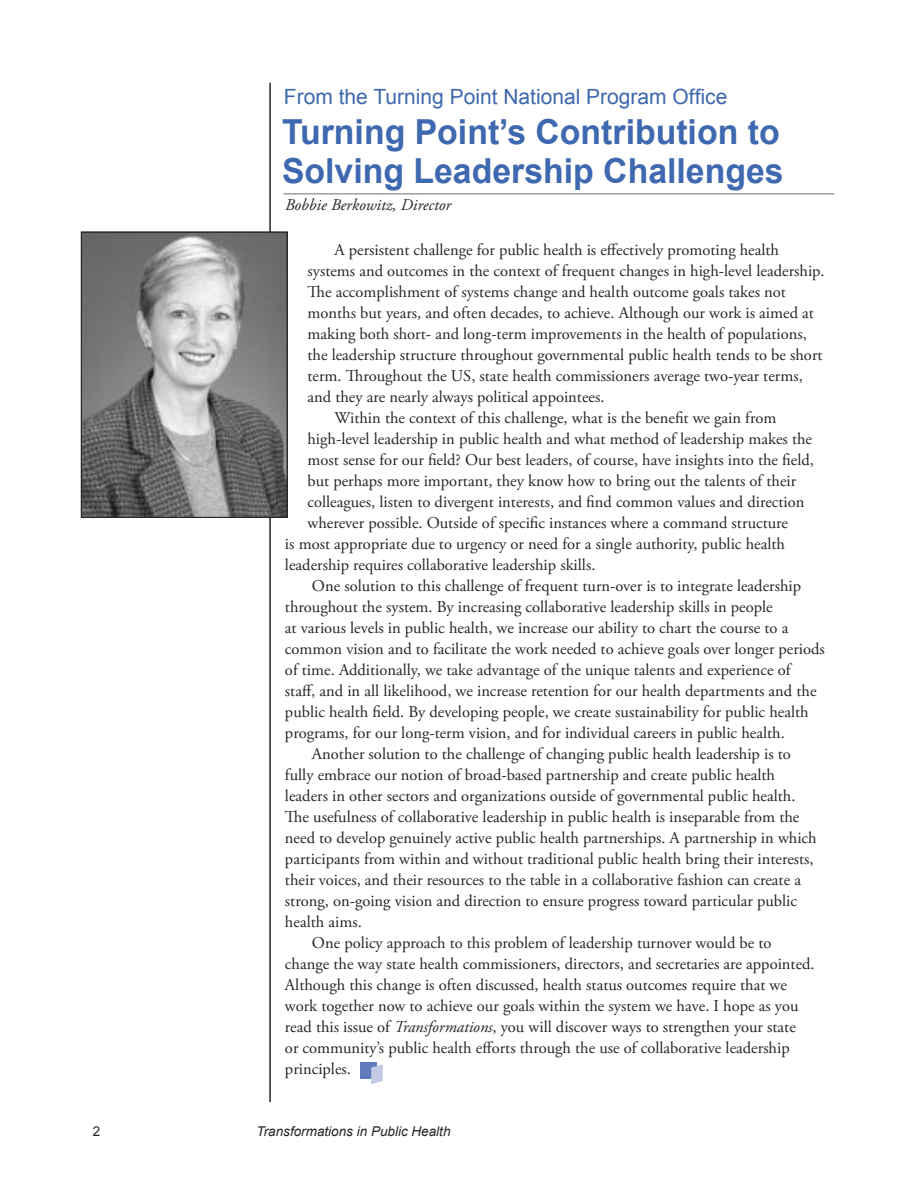
<style>
.page{position:relative;width:918px;height:1188px;background:#fff}
.page>*{position:absolute;margin:0;border:0;box-sizing:border-box;transform-origin:0 0}
.BoldHead{font:700 34.5px/39px "Arial";color:#3e68af}
.Thin_Head{font:21px "Arial";color:#3e68af}
.Body_Text{font:16.5px/21px "Adobe Garamond Pro";color:#272525}
.Author{font:italic 16.5px "Adobe Garamond Pro";color:#272525}
.footer_left{font:italic 13.5px "Arial";color:#272525}
.Page_number{font:13.5px "Arial";color:#272525}
.s1{font-style:italic}
</style>
<div class="page">
<hr style="left:269px;top:83px;width:2px;height:1019px;background:#272525">
<hr style="left:283px;top:194px;width:551px;height:1px;background:#6d6e71">
<img style="left:83px;top:234px;width:203px;height:282px">
<div style="left:81px;top:232px;width:207px;height:286px;border:1px solid #272525"></div>
<div style="left:360px;top:1062px;width:17px;height:17px;background:#5f7bbb"></div>
<svg style="left:371px;top:1064px;width:12px;height:20px"></svg>
<p class="Thin_Head" style="left:284px;top:83px;width:445px">From the Turning Point National Program Office</p>
<p class="BoldHead" style="left:282px;top:113px;width:503px">Turning Point’s Contribution to<br>Solving Leadership Challenges</p>
<p class="Author" style="left:285px;top:195px;width:168px">Bobbie Berkowitz, Director</p>
<p class="Body_Text" style="left:307px;top:240px;width:518px;text-indent:27px">A persistent challenge for public health is effectively promoting health systems and outcomes in the context of frequent changes in high-level leadership.<br>The accomplishment of systems change and health outcome goals takes not months but years, and often decades, to achieve. Although our work is aimed at making both short- and long-term improvements in the health of populations, the leadership structure throughout governmental public health tends to be short term. Throughout the US, state health commissioners average two-year terms, and they are nearly always political appointees.</p>
<p class="Body_Text" style="left:334px;top:408px;width:443px">Within the context of this challenge, what is the benefit we gain from</p>
<p class="Body_Text" style="left:307px;top:429px;width:506px">high-level leadership in public health and what method of leadership makes the</p>
<p class="Body_Text" style="left:307px;top:450px;width:508px">most sense for our field? Our best leaders, of course, have insights into the field,</p>
<p class="Body_Text" style="left:307px;top:471px;width:490px">but perhaps more important, they know how to bring out the talents of their</p>
<p class="Body_Text" style="left:307px;top:492px;width:499px">colleagues, listen to divergent interests, and find common values and direction</p>
<p class="Body_Text" style="left:307px;top:513px;width:482px">wherever possible. Outside of specific instances where a command structure</p>
<p class="Body_Text" style="left:285px;top:534px;width:502px">is most appropriate due to urgency or need for a single authority, public health</p>
<p class="Body_Text" style="left:285px;top:555px;width:312px">leadership requires collaborative leadership skills.</p>
<p class="Body_Text" style="left:285px;top:576px;width:541px;text-indent:27px">One solution to this challenge of frequent turn-over is to integrate leadership throughout the system. By increasing collaborative leadership skills in people<br>at various levels in public health, we increase our ability to chart the course to a common vision and to facilitate the work needed to achieve goals over longer periods of time. Additionally, we take advantage of the unique talents and experience of staff, and in all likelihood, we increase retention for our health departments and the public health field. By developing people, we create sustainability for public health programs, for our long-term vision, and for individual careers in public health.</p>
<p class="Body_Text" style="left:285px;top:744px;width:533px;text-indent:27px">Another solution to the challenge of changing public health leadership is to fully embrace our notion of broad-based partnership and create public health leaders in other sectors and organizations outside of governmental public health.<br>The usefulness of collaborative leadership in public health is inseparable from the need to develop genuinely active public health partnerships. A partnership in which participants from within and without traditional public health bring their interests, their voices, and their resources to the table in a collaborative fashion can create a strong, on-going vision and direction to ensure progress toward particular public health aims.</p>
<p class="Body_Text" style="left:285px;top:933px;width:531px;text-indent:27px">One policy approach to this problem of leadership turnover would be to change the way state health commissioners, directors, and secretaries are appointed.<br>Although this change is often discussed, health status outcomes require that we work together now to achieve our goals within the system we have. I hope as you read this issue of <span class="s1">Transformations</span>, you will discover ways to strengthen your state<br>or community’s public health efforts through the use of collaborative leadership principles.</p>
<p class="Page_number" style="left:93px;top:1123px;width:9px">2</p>
<p class="footer_left" style="left:256px;top:1123px;width:196px">Transformations in Public Health</p>
</div>
